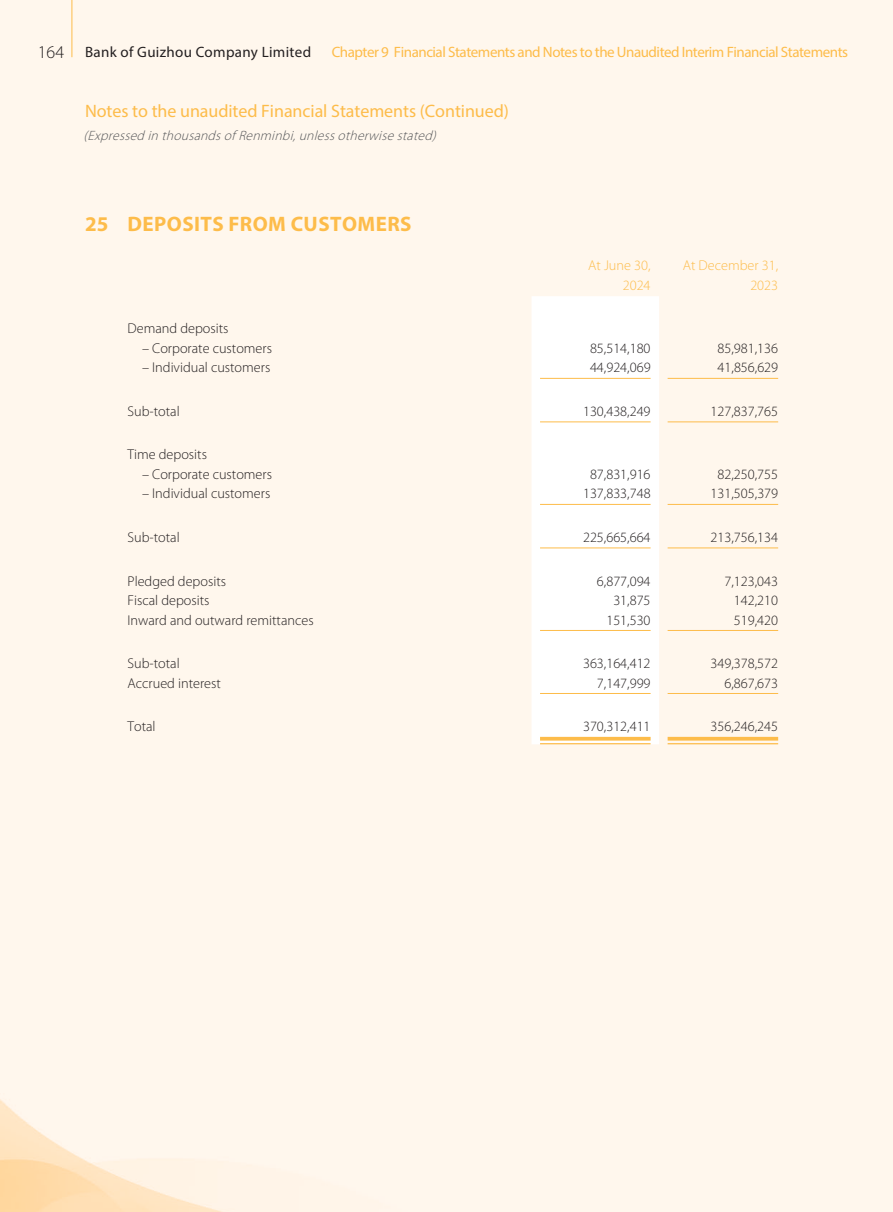
<style>
.page{position:relative;width:893px;height:1212px;background:#fff7ed}
.page>*{position:absolute;margin:0;border:0;box-sizing:border-box;transform-origin:0 0}
.t1{font:700 21px "Myriad Pro";letter-spacing:.02em;color:#fdbc4a}
.t2{font:18px "Myriad Pro";letter-spacing:-.005em;color:#fdbc4a}
.t3{font:15px "Myriad Pro";letter-spacing:-.03em;color:#fdbc4a}
.t4{font:15px "Myriad Pro";letter-spacing:.02em;color:#231f20}
.t5{font:300 14.25px "Myriad Pro";color:#231f20}
.t6{font:300 14.25px "Myriad Pro";color:#fdbc4a}
.t7{font:italic 300 13.5px "Myriad Pro";color:#57585a}
.s1{font-weight:300;font-size:18px}
</style>
<div class="page">
<hr style="left:72px;top:0;width:1px;height:57px;background:#fdbc4a">
<div style="left:532px;top:296px;width:127px;height:448px;background:#fff"></div>
<hr style="left:540px;top:378px;width:111px;height:1px;background:#fdbc4a">
<hr style="left:668px;top:378px;width:110px;height:1px;background:#fdbc4a">
<hr style="left:540px;top:421px;width:111px;height:1px;background:#fdbc4a">
<hr style="left:668px;top:421px;width:110px;height:1px;background:#fdbc4a">
<hr style="left:540px;top:504px;width:111px;height:1px;background:#fdbc4a">
<hr style="left:668px;top:504px;width:110px;height:1px;background:#fdbc4a">
<hr style="left:540px;top:547px;width:111px;height:1px;background:#fdbc4a">
<hr style="left:668px;top:547px;width:110px;height:1px;background:#fdbc4a">
<hr style="left:540px;top:630px;width:111px;height:1px;background:#fdbc4a">
<hr style="left:668px;top:630px;width:110px;height:1px;background:#fdbc4a">
<hr style="left:540px;top:693px;width:111px;height:1px;background:#fdbc4a">
<hr style="left:668px;top:693px;width:110px;height:1px;background:#fdbc4a">
<svg style="left:540px;top:737px;width:111px;height:4px"></svg>
<hr style="left:540px;top:743px;width:111px;height:1px;background:#fdbc4a">
<svg style="left:668px;top:737px;width:110px;height:4px"></svg>
<hr style="left:668px;top:743px;width:110px;height:1px;background:#fdbc4a">
<p class="t4" style="left:38px;top:42px;width:275px"><span class="s1">164</span> Bank of Guizhou Company Limited</p>
<p class="t3" style="left:332px;top:43px;width:518px">Chapter 9 Financial Statements and Notes to the Unaudited Interim Financial Statements</p>
<p class="t2" style="left:85px;top:100px;width:425px">Notes to the unaudited Financial Statements (Continued)</p>
<p class="t7" style="left:84px;top:127px;width:358px">(Expressed in thousandsof Renminbi,unlessotherwisestated)</p>
<h1 class="t1" style="left:85px;top:211px;width:328px">25 DEPOSITS FROM CUSTOMERS</h1>
<p class="t6" style="left:588px;top:257px;width:64px">At June 30,</p>
<p class="t6" style="left:683px;top:257px;width:97px">At December 31,</p>
<p class="t6" style="left:623px;top:277px;width:29px">2024</p>
<p class="t6" style="left:750px;top:277px;width:29px">2023</p>
<p class="t5" style="left:128px;top:320px;width:102px">Demand deposits</p>
<p class="t5" style="left:142px;top:340px;width:132px">– Corporate customers</p>
<p class="t5" style="left:590px;top:340px;width:62px">85,514,180</p>
<p class="t5" style="left:718px;top:340px;width:62px">85,981,136</p>
<p class="t5" style="left:142px;top:359px;width:130px">– Individual customers</p>
<p class="t5" style="left:590px;top:359px;width:62px">44,924,069</p>
<p class="t5" style="left:718px;top:359px;width:62px">41,856,629</p>
<p class="t5" style="left:128px;top:403px;width:54px">Sub-total</p>
<p class="t5" style="left:583px;top:403px;width:69px">130,438,249</p>
<p class="t5" style="left:711px;top:403px;width:69px">127,837,765</p>
<p class="t5" style="left:128px;top:446px;width:81px">Time deposits</p>
<p class="t5" style="left:142px;top:466px;width:132px">– Corporate customers</p>
<p class="t5" style="left:590px;top:466px;width:62px">87,831,916</p>
<p class="t5" style="left:718px;top:466px;width:62px">82,250,755</p>
<p class="t5" style="left:142px;top:485px;width:130px">– Individual customers</p>
<p class="t5" style="left:583px;top:485px;width:69px">137,833,748</p>
<p class="t5" style="left:711px;top:485px;width:69px">131,505,379</p>
<p class="t5" style="left:128px;top:529px;width:54px">Sub-total</p>
<p class="t5" style="left:583px;top:529px;width:69px">225,665,664</p>
<p class="t5" style="left:711px;top:529px;width:69px">213,756,134</p>
<p class="t5" style="left:128px;top:572px;width:100px">Pledged deposits</p>
<p class="t5" style="left:597px;top:572px;width:55px">6,877,094</p>
<p class="t5" style="left:724px;top:572px;width:55px">7,123,043</p>
<p class="t5" style="left:128px;top:592px;width:83px">Fiscal deposits</p>
<p class="t5" style="left:613px;top:592px;width:39px">31,875</p>
<p class="t5" style="left:734px;top:592px;width:46px">142,210</p>
<p class="t5" style="left:128px;top:611px;width:188px">Inward and outward remittances</p>
<p class="t5" style="left:606px;top:611px;width:46px">151,530</p>
<p class="t5" style="left:734px;top:611px;width:46px">519,420</p>
<p class="t5" style="left:128px;top:655px;width:54px">Sub-total</p>
<p class="t5" style="left:583px;top:655px;width:69px">363,164,412</p>
<p class="t5" style="left:711px;top:655px;width:69px">349,378,572</p>
<p class="t5" style="left:128px;top:674px;width:95px">Accrued interest</p>
<p class="t5" style="left:597px;top:674px;width:55px">7,147,999</p>
<p class="t5" style="left:724px;top:674px;width:55px">6,867,673</p>
<p class="t5" style="left:128px;top:718px;width:30px">Total</p>
<p class="t5" style="left:583px;top:718px;width:69px">370,312,411</p>
<p class="t5" style="left:711px;top:718px;width:69px">356,246,245</p>
</div>
